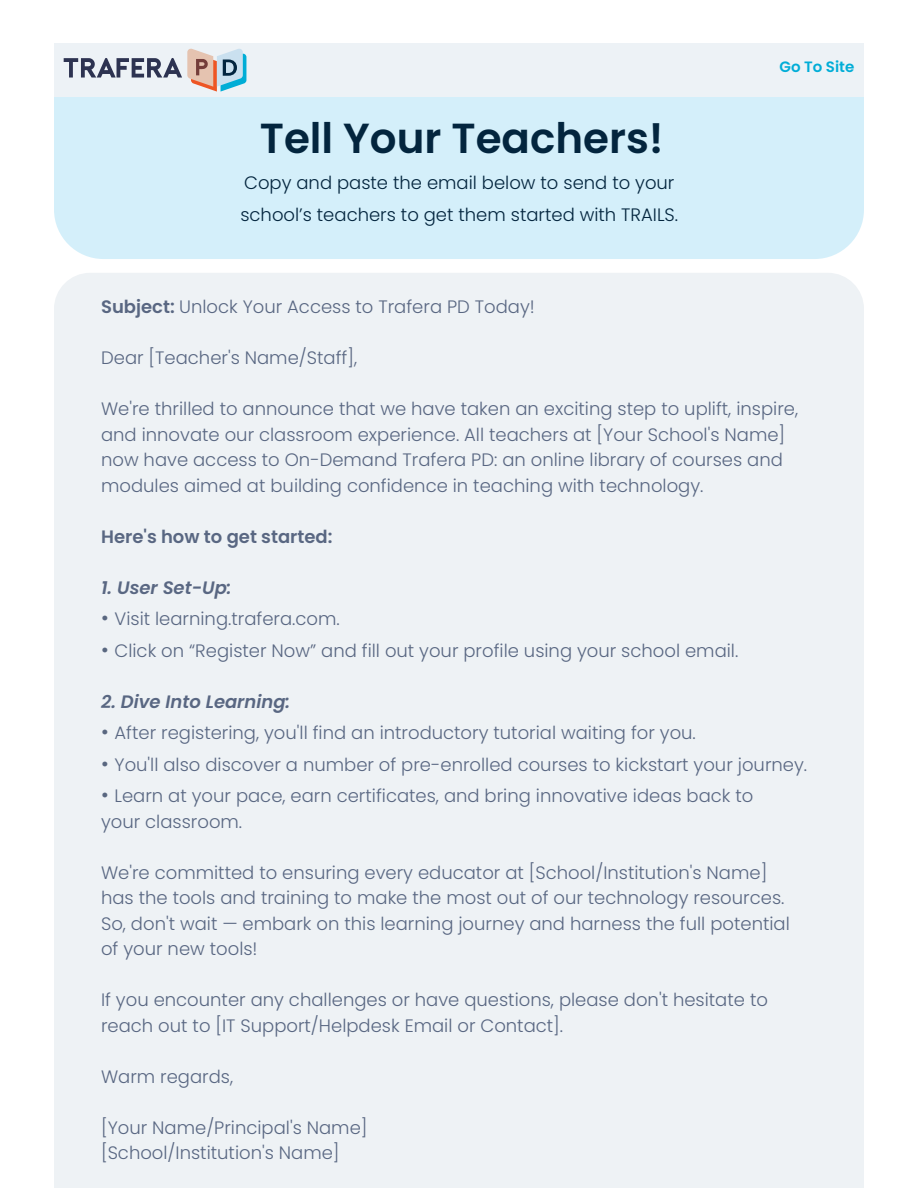
<style>
.page{position:relative;width:918px;height:1188px;background:#fff}
.page>*{position:absolute;margin:0;border:0;box-sizing:border-box;transform-origin:0 0}
.t1{font:600 42px "Poppins";color:#03253e}
.t2{font:300 18px/25.5px "Poppins";color:#596782}
.t3{font:300 18px/31.5px "Poppins";color:#03253e}
.t4{font:italic 600 18px "Poppins";color:#596782}
.t5{font:600 18px "Poppins";color:#596782}
.t6{font:600 15px "Poppins";color:#01add7}
.s1{font-weight:600}
.s2{font-size:21px;color:#596780}
</style>
<div class="page">
<div style="left:54px;top:97px;width:810px;height:162px;background:#d4effa"></div>
<div style="left:54px;top:273px;width:810px;height:915px;background:#eef2f5"></div>
<div style="left:54px;top:43px;width:810px;height:54px;background:#edf2f6"></div>
<svg style="left:64px;top:48px;width:182px;height:44px"></svg>
<h1 class="t1" style="left:260px;top:114px;width:406px">Tell Your Teachers!</h1>
<p class="t3" style="left:240px;top:167px;width:439px">Copy and paste the email below to send to your school’s teachers to get them started with TRAILS.</p>
<p class="t6" style="left:779px;top:58px;width:76px">Go To Site</p>
<p class="t2" style="left:101px;top:294px;width:435px"><span class="s1">Subject:</span> Unlock Your Access to Trafera PD Today!</p>
<p class="t2" style="left:101px;top:345px;width:258px">Dear [Teacher's Name/Staff],</p>
<p class="t2" style="left:101px;top:396px;width:699px">We're thrilled to announce that we have taken an exciting step to uplift, inspire, and innovate our classroom experience. All teachers at [Your School's Name] now have access to On-Demand Trafera PD: an online library of courses and modules aimed at building confidence in teaching with technology.</p>
<p class="t5" style="left:101px;top:526px;width:233px">Here's how to get started:</p>
<p class="t4" style="left:101px;top:577px;width:132px">1. User Set-Up:</p>
<p class="t2" style="left:101px;top:606px;width:240px"><span class="s2">•</span> Visit learning.trafera.com.</p>
<p class="t2" style="left:101px;top:638px;width:639px"><span class="s2">•</span> Click on “Register Now” and fill out your profile using your school email.</p>
<p class="t4" style="left:101px;top:691px;width:191px">2. Dive Into Learning:</p>
<p class="t2" style="left:101px;top:720px;width:596px"><span class="s2">•</span> After registering, you'll find an introductory tutorial waiting for you.</p>
<p class="t2" style="left:101px;top:752px;width:708px"><span class="s2">•</span> You'll also discover a number of pre-enrolled courses to kickstart your journey.</p>
<p class="t2" style="left:101px;top:783px;width:654px"><span class="s2">•</span> Learn at your pace, earn certificates, and bring innovative ideas back to your classroom.</p>
<p class="t2" style="left:101px;top:860px;width:690px">We're committed to ensuring every educator at [School/Institution's Name] has the tools and training to make the most out of our technology resources.<br>So, don't wait — embark on this learning journey and harness the full potential of your new tools!</p>
<p class="t2" style="left:101px;top:987px;width:668px">If you encounter any challenges or have questions, please don't hesitate to reach out to [IT Support/Helpdesk Email or Contact].</p>
<p class="t2" style="left:101px;top:1064px;width:134px">Warm regards,</p>
<p class="t2" style="left:101px;top:1115px;width:268px">[Your Name/Principal's Name] [School/Institution's Name]</p>
</div>
